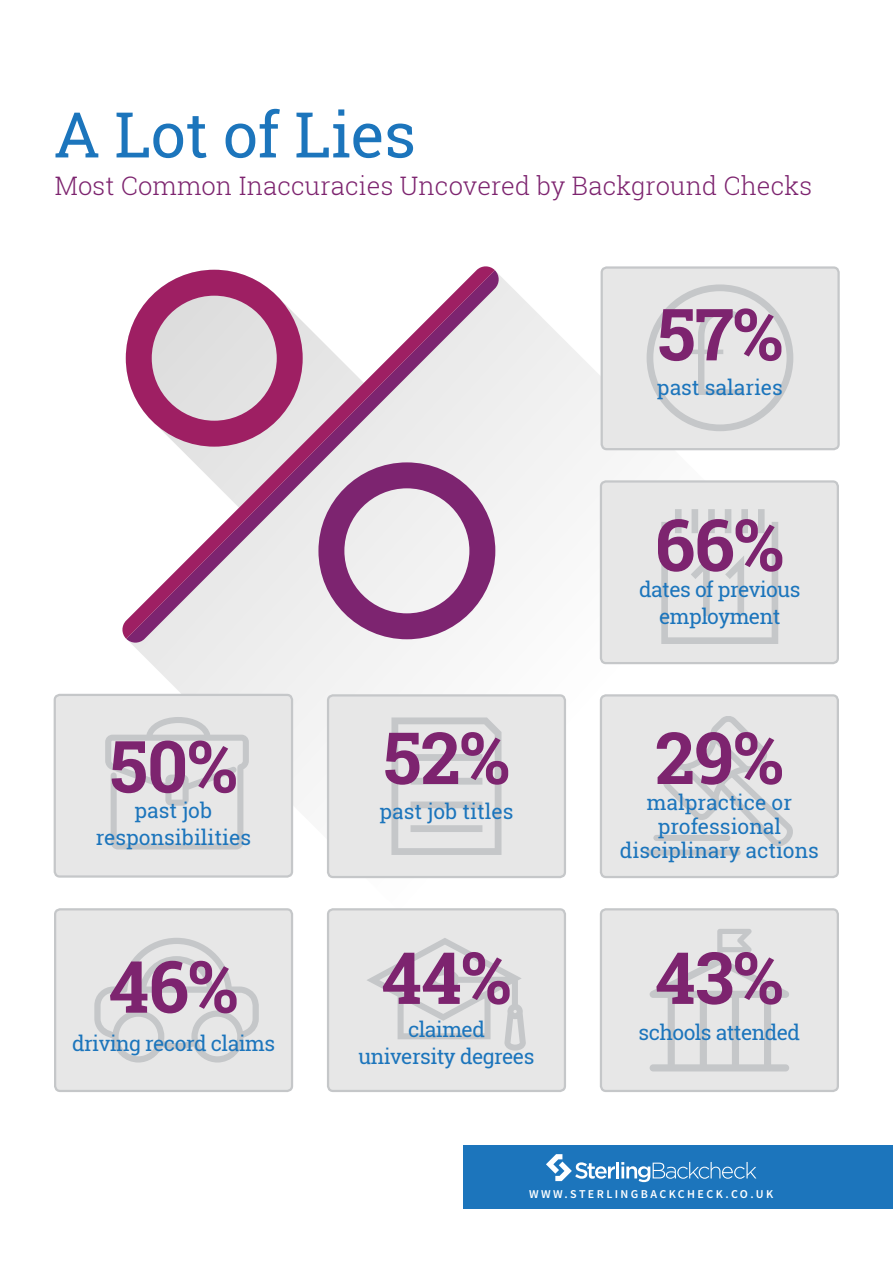
<style>
.page{position:relative;width:893px;height:1263px;background:#fff}
.page>*{position:absolute;margin:0;border:0;box-sizing:border-box;transform-origin:0 0}
.t1{font:700 72px "Roboto Slab";letter-spacing:-.01em;color:#7d246f}
.t2{font:63px "Roboto Slab";letter-spacing:-.01em;color:#1c75bc}
.t3{font:300 25.5px "Roboto Slab";letter-spacing:.005em;color:#7d246f}
.t4{font:21px/24px "Roboto Slab";letter-spacing:-.005em;color:#1c75bc;text-align:center}
.t5{font:21px/27px "Roboto Slab";letter-spacing:-.025em;color:#1c75bc;text-align:center}
.t6{font:600 12px "Source Sans Pro";letter-spacing:.2em;color:#fff}
</style>
<div class="page">
<svg style="left:121px;top:271px;width:714px;height:608px"></svg>
<div style="left:126px;top:270px;width:374px;height:373px;background:#f0f0f0"></div>
<svg style="left:121px;top:266px;width:374px;height:373px;fill:#ebebeb"></svg>
<svg style="left:126px;top:270px;width:177px;height:177px;background:#cb99b4"></svg>
<svg style="left:318px;top:462px;width:177px;height:177px"></svg>
<div style="left:601px;top:695px;width:237px;height:182px;background:#e7e7e7;border-radius:5px"></div>
<div style="left:600px;top:694px;width:239px;height:184px;border:2px solid #c5c7c9;border-radius:5px"></div>
<div style="left:55px;top:695px;width:237px;height:181px;background:#e7e7e7;border-radius:5px"></div>
<div style="left:54px;top:694px;width:239px;height:184px;border:2px solid #c5c7c9;border-radius:5px"></div>
<div style="left:602px;top:268px;width:237px;height:181px;background:#e7e7e7;border-radius:5px"></div>
<div style="left:601px;top:266px;width:239px;height:184px;border:2px solid #c5c7c9;border-radius:5px"></div>
<div style="left:328px;top:695px;width:237px;height:182px;background:#e7e7e7;border-radius:5px"></div>
<div style="left:327px;top:694px;width:239px;height:184px;border:2px solid #c5c7c9;border-radius:5px"></div>
<div style="left:601px;top:909px;width:237px;height:182px;background:#e7e7e7;border-radius:5px"></div>
<div style="left:600px;top:908px;width:239px;height:184px;border:2px solid #c5c7c9;border-radius:5px"></div>
<div style="left:328px;top:909px;width:237px;height:182px;background:#e7e7e7;border-radius:5px"></div>
<div style="left:327px;top:908px;width:239px;height:184px;border:2px solid #c5c7c9;border-radius:5px"></div>
<div style="left:55px;top:909px;width:237px;height:182px;background:#e7e7e7;border-radius:5px"></div>
<div style="left:54px;top:908px;width:239px;height:184px;border:2px solid #c5c7c9;border-radius:5px"></div>
<div style="left:601px;top:481px;width:237px;height:182px;background:#e7e7e7;border-radius:5px"></div>
<div style="left:600px;top:480px;width:239px;height:184px;border:2px solid #c5c7c9;border-radius:5px"></div>
<svg style="left:391px;top:717px;width:110px;height:138px"></svg>
<svg style="left:661px;top:509px;width:117px;height:135px"></svg>
<svg style="left:94px;top:938px;width:165px;height:124px"></svg>
<svg style="left:367px;top:938px;width:159px;height:112px"></svg>
<svg style="left:105px;top:717px;width:144px;height:132px"></svg>
<svg style="left:663px;top:716px;width:130px;height:130px"></svg>
<div style="left:653px;top:835px;width:77px;height:6px;background:#c5c7c9;border-radius:3px"></div>
<div style="left:645px;top:849px;width:96px;height:6px;background:#c5c7c9;border-radius:3px"></div>
<svg style="left:650px;top:929px;width:139px;height:137px"></svg>
<div style="left:650px;top:1064px;width:139px;height:7px;background:#c5c7c9;border-radius:4px"></div>
<svg style="left:647px;top:284px;width:146px;height:147px"></svg>
<div style="left:463px;top:1145px;width:430px;height:64px;background:#1c75bc"></div>
<hr style="left:616px;top:1162px;width:3px;height:16px;background:#fff">
<svg style="left:621px;top:1162px;width:135px;height:20px"></svg>
<svg style="left:546px;top:1154px;width:69px;height:27px"></svg>
<h2 class="t2" style="left:54px;top:91px;width:364px">A Lot of Lies</h2>
<p class="t3" style="left:55px;top:168px;width:759px">Most Common Inaccuracies Uncovered by Background Checks</p>
<h1 class="t1" style="left:657px;top:285px;width:128px">57%</h1>
<p class="t4" style="left:657px;top:375px;width:127px">past salaries</p>
<h1 class="t1" style="left:655px;top:495px;width:131px">66%</h1>
<p class="t5" style="left:639px;top:576px;width:163px">dates of previous employment</p>
<h1 class="t1" style="left:383px;top:708px;width:129px">52%</h1>
<h1 class="t1" style="left:109px;top:717px;width:130px">50%</h1>
<h1 class="t1" style="left:655px;top:708px;width:130px">29%</h1>
<p class="t4" style="left:620px;top:790px;width:201px">malpractice or professional disciplinary actions</p>
<p class="t4" style="left:96px;top:797px;width:157px;line-height:27px">past job responsibilities</p>
<p class="t4" style="left:380px;top:799px;width:135px">past job titles</p>
<h1 class="t1" style="left:109px;top:937px;width:131px">46%</h1>
<h1 class="t1" style="left:381px;top:928px;width:131px">44%</h1>
<h1 class="t1" style="left:655px;top:928px;width:130px">43%</h1>
<p class="t5" style="left:72px;top:1029px;width:205px">driving record claims</p>
<p class="t5" style="left:408px;top:1015px;width:78px">claimed</p>
<p class="t5" style="left:639px;top:1018px;width:163px">schools attended</p>
<p class="t5" style="left:359px;top:1042px;width:177px">university degrees</p>
<p class="t6" style="left:529px;top:1186px;width:246px">WWW.STERLINGBACKCHECK.CO.UK</p>
</div>
